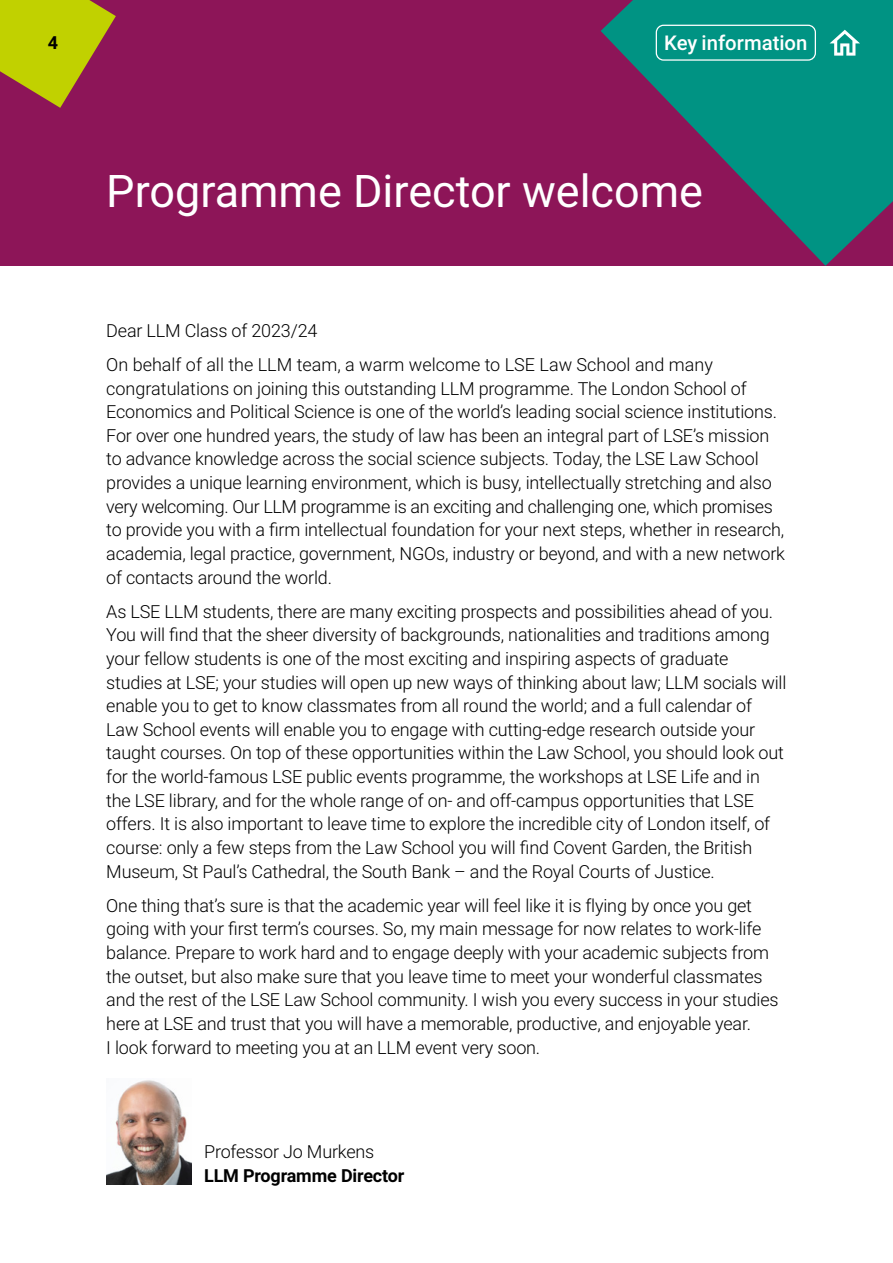
<style>
.page{position:relative;width:893px;height:1263px;background:#fff}
.page>*{position:absolute;margin:0;border:0;box-sizing:border-box;transform-origin:0 0}
.t1{font:45px "Roboto";color:#fff}
.t2{font:500 20.4px "Roboto";color:#fff}
.t3{font:300 18px/23.5px "Roboto";letter-spacing:-.01em;color:#000}
.t4{font:700 18px "Roboto";letter-spacing:-.01em;color:#000}
</style>
<div class="page">
<div style="left:0;top:0;width:893px;height:266px;background:#8d1558"></div>
<svg style="left:601px;top:0;width:292px;height:266px;fill:#009383"></svg>
<svg style="left:0;top:0;width:116px;height:108px"></svg>
<div style="left:656px;top:25px;width:160px;height:36px;border:1px solid #fff;border-radius:7px"></div>
<svg style="left:830px;top:30px;width:30px;height:26px"></svg>
<img style="left:106px;top:1080px;width:85px;height:104px">
<p class="t4" style="left:48px;top:30px;width:12px">4</p>
<p class="t2" style="left:664px;top:29px;width:145px">Key information</p>
<h1 class="t1" style="left:106px;top:159px;width:598px">Programme Director welcome</h1>
<p class="t3" style="left:106px;top:312px;width:608px;line-height:34.2px">Dear LLM Class of 2023/24<br>On behalf of all the LLM team, a warm welcome to LSE Law School and many</p>
<p class="t3" style="left:106px;top:376px;width:680px">congratulations on joining this outstanding LLM programme. The London School of Economics and Political Science is one of the world’s leading social science institutions.<br>For over one hundred years, the study of law has been an integral part of LSE’s mission to advance knowledge across the social science subjects. Today, the LSE Law School provides a unique learning environment, which is busy, intellectually stretching and also very welcoming. Our LLM programme is an exciting and challenging one, which promises to provide you with a firm intellectual foundation for your next steps, whether in research, academia, legal practice, government, NGOs, industry or beyond, and with a new network of contacts around the world.</p>
<p class="t3" style="left:106px;top:599px;width:682px">As LSE LLM students, there are many exciting prospects and possibilities ahead of you.<br>You will find that the sheer diversity of backgrounds, nationalities and traditions among your fellow students is one of the most exciting and inspiring aspects of graduate studies at LSE; your studies will open up new ways of thinking about law; LLM socials will enable you to get to know classmates from all round the world; and a full calendar of Law School events will enable you to engage with cutting-edge research outside your taught courses. On top of these opportunities within the Law School, you should look out for the world-famous LSE public events programme, the workshops at LSE Life and in the LSE library, and for the whole range of on- and off-campus opportunities that LSE offers. It is also important to leave time to explore the incredible city of London itself, of course: only a few steps from the Law School you will find Covent Garden, the British Museum, St Paul’s Cathedral, the South Bank – and the Royal Courts of Justice.</p>
<p class="t3" style="left:106px;top:893px;width:674px">One thing that’s sure is that the academic year will feel like it is flying by once you get going with your first term’s courses. So, my main message for now relates to work-life balance. Prepare to work hard and to engage deeply with your academic subjects from the outset, but also make sure that you leave time to meet your wonderful classmates and the rest of the LSE Law School community. I wish you every success in your studies here at LSE and trust that you will have a memorable, productive, and enjoyable year.<br>I look forward to meeting you at an LLM event very soon.</p>
<p class="t3" style="left:204px;top:1139px;width:172px">Professor Jo Murkens</p>
<p class="t4" style="left:204px;top:1163px;width:202px">LLM Programme Director</p>
</div>
